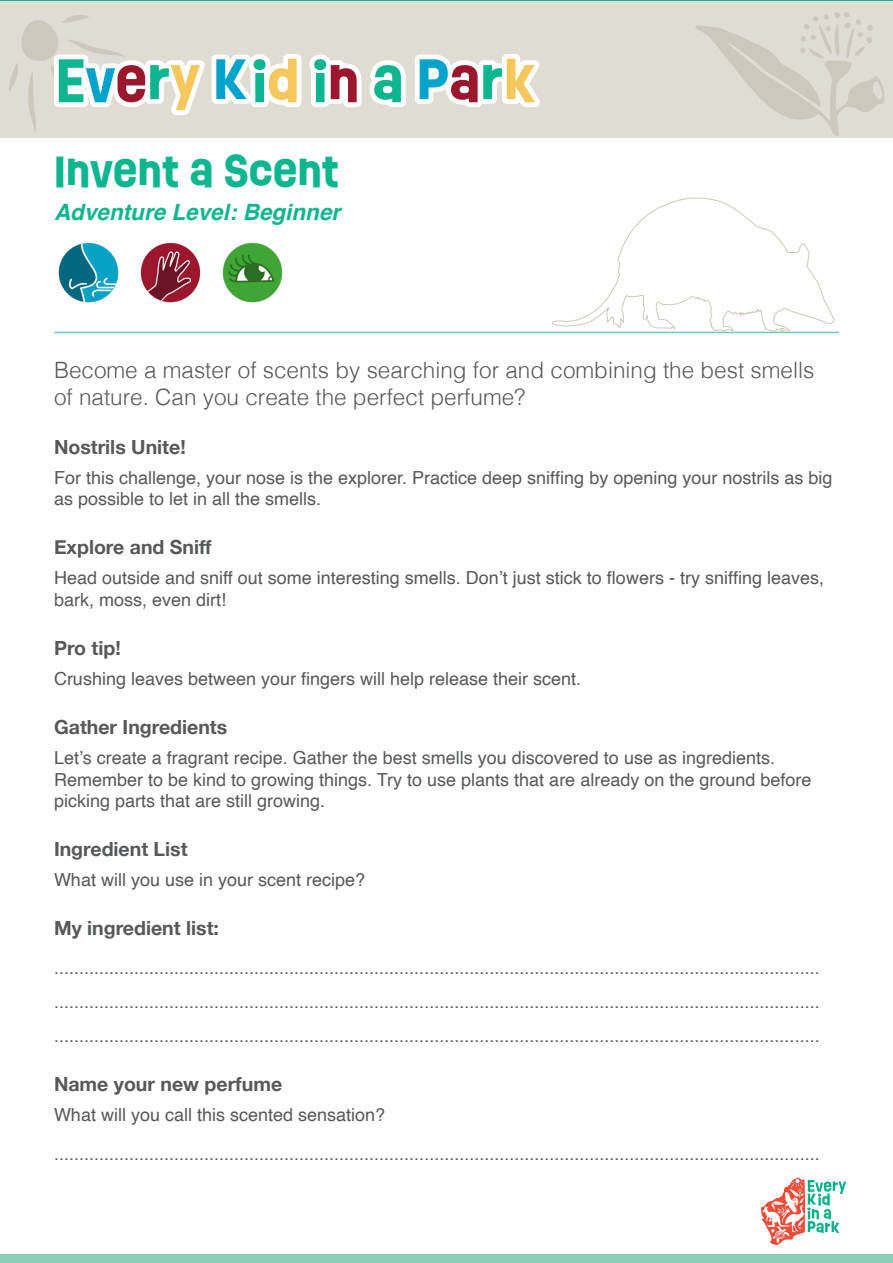
<style>
.page{position:relative;width:893px;height:1263px;background:#fff}
.page>*{position:absolute;margin:0;border:0;box-sizing:border-box;transform-origin:0 0}
.Heading_-_white{font:700 40.5px "Ruddy";color:#0eb690}
.Body_text{font:300 22.5px/27px "Helvetica";color:#57585a}
.Heading_-_white-2{font:italic 700 22.5px "Helvetica";color:#0eb690}
.Headings_-_coloured{font:700 19.5px "Helvetica Neue";color:#57585a}
.Body_text-2{font:18px/21.6px "Helvetica";color:#57585a}
</style>
<div class="page">
<div style="left:0;top:0;width:893px;height:17px;background:#dedcd3"></div>
<div style="left:0;top:2px;width:893px;height:136px;background:#dedcd3"></div>
<svg style="left:695px;top:12px;width:190px;height:124px"></svg>
<svg style="left:9px;top:15px;width:531px;height:117px"></svg>
<div style="left:0;top:1254px;width:893px;height:9px;background:#89ceb7"></div>
<img style="left:56px;top:240px;width:66px;height:66px;border-radius:33px">
<div style="left:54px;top:238px;width:69px;height:69px;border:3px solid #fff;border-radius:50%"></div>
<img style="left:138px;top:240px;width:66px;height:66px;border-radius:33px">
<div style="left:136px;top:238px;width:69px;height:69px;border:3px solid #fff;border-radius:50%"></div>
<img style="left:220px;top:240px;width:66px;height:66px;border-radius:33px">
<div style="left:218px;top:238px;width:69px;height:69px;border:3px solid #fff;border-radius:50%"></div>
<hr style="left:54px;top:332px;width:785px;height:1px;background:#73c8ac">
<svg style="left:551px;top:197px;width:285px;height:135px"></svg>
<svg style="left:761px;top:1177px;width:86px;height:68px"></svg>
<p class="Heading_-_white" style="left:54px;top:141px;width:287px">INVENT A SCENT</p>
<p class="Heading_-_white-2" style="left:54px;top:198px;width:288px">Adventure Level: Beginner</p>
<p class="Body_text" style="left:54px;top:354px;width:762px">Become a master of scents by searching for and combining the best smells of nature. Can you create the perfect perfume?</p>
<p class="Headings_-_coloured" style="left:54px;top:431px;width:133px">Nostrils Unite!</p>
<p class="Body_text-2" style="left:54px;top:467px;width:780px">For this challenge, your nose is the explorer. Practice deep sniffing by opening your nostrils as big as possible to let in all the smells.</p>
<p class="Headings_-_coloured" style="left:54px;top:532px;width:159px">Explore and Sniff</p>
<p class="Body_text-2" style="left:54px;top:568px;width:772px">Head outside and sniff out some interesting smells. Don’t just stick to flowers - try sniffing leaves, bark, moss, even dirt!</p>
<p class="Headings_-_coloured" style="left:54px;top:632px;width:68px">Pro tip!</p>
<p class="Body_text-2" style="left:54px;top:668px;width:529px">Crushing leaves between your fingers will help release their scent.</p>
<p class="Headings_-_coloured" style="left:54px;top:711px;width:175px">Gather Ingredients</p>
<p class="Body_text-2" style="left:54px;top:747px;width:759px">Let’s create a fragrant recipe. Gather the best smells you discovered to use as ingredients.<br>Remember to be kind to growing things. Try to use plants that are already on the ground before picking parts that are still growing.</p>
<p class="Headings_-_coloured" style="left:54px;top:834px;width:135px">Ingredient List</p>
<p class="Body_text-2" style="left:54px;top:869px;width:313px">What will you use in your scent recipe?</p>
<p class="Headings_-_coloured" style="left:54px;top:913px;width:166px">My ingredient list:</p>
<p class="Body_text-2" style="left:54px;top:957px;width:767px">.........................................................................................................................................................</p>
<p class="Body_text-2" style="left:54px;top:991px;width:767px">.........................................................................................................................................................</p>
<p class="Body_text-2" style="left:54px;top:1026px;width:767px">.........................................................................................................................................................</p>
<p class="Headings_-_coloured" style="left:54px;top:1069px;width:230px">Name your new perfume</p>
<p class="Body_text-2" style="left:54px;top:1105px;width:333px">What will you call this scented sensation?</p>
<p class="Body_text-2" style="left:54px;top:1143px;width:767px">.........................................................................................................................................................</p>
</div>
